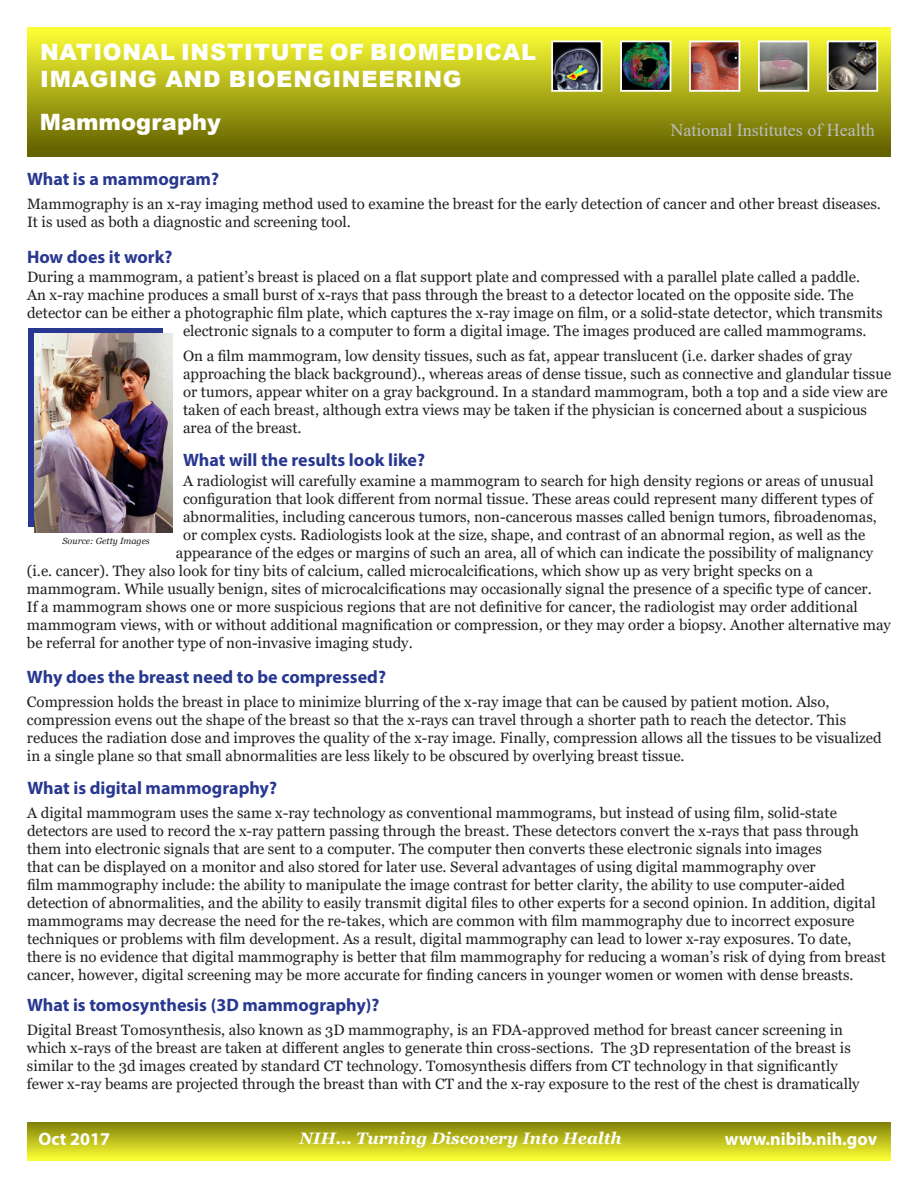
<style>
.page{position:relative;width:918px;height:1188px;background:#fff}
.page>*{position:absolute;margin:0;border:0;box-sizing:border-box;transform-origin:0 0}
.Main_Heading{font:900 22.5px/27px "Arial";letter-spacing:.035em;color:#fff}
.Main_Heading-2{font:900 22.5px "Arial";color:#fff}
.Question_Heading{font:700 18px "Myriad Pro";color:#283890}
.Main_Heading-3{font:18px "Times New Roman";color:#bcbdc0}
.t1{font:700 18px "Myriad Pro";color:#fff}
.t2{font:italic 700 16.5px "Georgia";color:#fff}
.Body_Text{font:15px/18px "Georgia";color:#231f20}
.Question_Heading-2{font:15px/18px "Georgia";color:#231f20}
.Captions{font:italic 9px "Georgia";color:#231f20}
</style>
<div class="page">
<div style="left:28px;top:1122px;width:862px;height:39px;background:linear-gradient(to bottom,#807f0a,#ffff36)"></div>
<div style="left:27px;top:27px;width:864px;height:129px;background:linear-gradient(to bottom,#ffff36,#5d5c00)"></div>
<img style="left:554px;top:44px;width:45px;height:45px">
<div style="left:551px;top:41px;width:51px;height:51px;border:2px solid #fff"></div>
<img style="left:623px;top:44px;width:45px;height:45px">
<div style="left:620px;top:41px;width:51px;height:51px;border:2px solid #fff"></div>
<img style="left:692px;top:44px;width:45px;height:45px">
<div style="left:689px;top:41px;width:51px;height:51px;border:2px solid #fff"></div>
<img style="left:761px;top:44px;width:45px;height:45px">
<div style="left:758px;top:41px;width:51px;height:51px;border:2px solid #fff"></div>
<img style="left:830px;top:44px;width:45px;height:45px">
<div style="left:827px;top:41px;width:51px;height:51px;border:2px solid #fff"></div>
<div style="left:29px;top:328px;width:134px;height:199px;background:linear-gradient(to right,#283890,#283890)"></div>
<img style="left:35px;top:334px;width:137px;height:199px">
<h1 class="Main_Heading" style="left:40px;top:38px;width:497px">NATIONAL INSTITUTE OF BIOMEDICAL<br>IMAGING AND BIOENGINEERING</h1>
<h1 class="Main_Heading-2" style="left:40px;top:106px;width:183px">Mammography</h1>
<h1 class="Main_Heading-3" style="left:670px;top:117px;width:206px">National Institutes of Health</h1>
<p class="Question_Heading" style="left:27px;top:167px;width:194px">What is a mammogram?</p>
<p class="Body_Text" style="left:27px;top:195px;width:855px">Mammography is an x-ray imaging method used to examine the breast for the early detection of cancer and other breast diseases.<br>It is used as both a diagnostic and screening tool.</p>
<p class="Question_Heading" style="left:27px;top:245px;width:147px">How does it work?</p>
<p class="Body_Text" style="left:27px;top:268px;width:835px">During a mammogram, a patient’s breast is placed on a flat support plate and compressed with a parallel plate called a paddle.</p>
<p class="Body_Text" style="left:27px;top:286px;width:828px">An x-ray machine produces a small burst of x-rays that pass through the breast to a detector located on the opposite side. The</p>
<p class="Body_Text" style="left:27px;top:304px;width:857px">detector can be either a photographic film plate, which captures the x-ray image on film, or a solid-state detector, which transmits</p>
<p class="Body_Text" style="left:183px;top:322px;width:685px">electronic signals to a computer to form a digital image. The images produced are called mammograms.</p>
<p class="Body_Text" style="left:183px;top:348px;width:710px">On a film mammogram, low density tissues, such as fat, appear translucent (i.e. darker shades of gray approaching the black background)., whereas areas of dense tissue, such as connective and glandular tissue or tumors, appear whiter on a gray background. In a standard mammogram, both a top and a side view are taken of each breast, although extra views may be taken if the physician is concerned about a suspicious area of the breast.</p>
<p class="Question_Heading" style="left:183px;top:448px;width:243px">What will the results look like?</p>
<p class="Body_Text" style="left:183px;top:472px;width:692px">A radiologist will carefully examine a mammogram to search for high density regions or areas of unusual</p>
<p class="Body_Text" style="left:183px;top:490px;width:692px">configuration that look different from normal tissue. These areas could represent many different types of</p>
<p class="Body_Text" style="left:183px;top:508px;width:695px">abnormalities, including cancerous tumors, non-cancerous masses called benign tumors, fibroadenomas,</p>
<p class="Body_Text" style="left:183px;top:526px;width:684px">or complex cysts. Radiologists look at the size, shape, and contrast of an abnormal region, as well as the</p>
<p class="Body_Text" style="left:176px;top:544px;width:699px">appearance of the edges or margins of such an area, all of which can indicate the possibility of malignancy</p>
<p class="Body_Text" style="left:27px;top:562px;width:788px">(i.e. cancer). They also look for tiny bits of calcium, called microcalcifications, which show up as very bright specks on a</p>
<p class="Body_Text" style="left:27px;top:580px;width:846px">mammogram. While usually benign, sites of microcalcifications may occasionally signal the presence of a specific type of cancer.</p>
<p class="Body_Text" style="left:27px;top:598px;width:832px">If a mammogram shows one or more suspicious regions that are not definitive for cancer, the radiologist may order additional</p>
<p class="Body_Text" style="left:27px;top:616px;width:865px">mammogram views, with or without additional magnification or compression, or they may order a biopsy. Another alternative may</p>
<p class="Body_Text" style="left:27px;top:634px;width:387px">be referral for another type of non-invasive imaging study.</p>
<p class="Question_Heading" style="left:27px;top:665px;width:361px">Why does the breast need to be compressed?</p>
<p class="Body_Text" style="left:27px;top:693px;width:856px">Compression holds the breast in place to minimize blurring of the x-ray image that can be caused by patient motion. Also, compression evens out the shape of the breast so that the x-rays can travel through a shorter path to reach the detector. This reduces the radiation dose and improves the quality of the x-ray image. Finally, compression allows all the tissues to be visualized in a single plane so that small abnormalities are less likely to be obscured by overlying breast tissue.</p>
<p class="Question_Heading" style="left:27px;top:776px;width:251px">What is digital mammography?</p>
<p class="Question_Heading-2" style="left:27px;top:804px;width:860px">A digital mammogram uses the same x-ray technology as conventional mammograms, but instead of using film, solid-state detectors are used to record the x-ray pattern passing through the breast. These detectors convert the x-rays that pass through them into electronic signals that are sent to a computer. The computer then converts these electronic signals into images<br>that can be displayed on a monitor and also stored for later use. Several advantages of using digital mammography over<br>film mammography include: the ability to manipulate the image contrast for better clarity, the ability to use computer-aided detection of abnormalities, and the ability to easily transmit digital files to other experts for a second opinion. In addition, digital mammograms may decrease the need for the re-takes, which are common with film mammography due to incorrect exposure techniques or problems with film development. As a result, digital mammography can lead to lower x-ray exposures. To date, there is no evidence that digital mammography is better that film mammography for reducing a woman’s risk of dying from breast cancer, however, digital screening may be more accurate for finding cancers in younger women or women with dense breasts.</p>
<p class="Question_Heading" style="left:27px;top:993px;width:354px">What is tomosynthesis (3D mammography)?</p>
<p class="Body_Text" style="left:27px;top:1021px;width:834px">Digital Breast Tomosynthesis, also known as 3D mammography, is an FDA-approved method for breast cancer screening in which x-rays of the breast are taken at different angles to generate thin cross-sections. The 3D representation of the breast is similar to the 3d images created by standard CT technology. Tomosynthesis differs from CT technology in that significantly fewer x-ray beams are projected through the breast than with CT and the x-ray exposure to the rest of the chest is dramatically</p>
<p class="Captions" style="left:63px;top:536px;width:89px">Source: Getty Images</p>
<p class="t1" style="left:39px;top:1127px;width:73px">Oct 2017</p>
<p class="t2" style="left:300px;top:1127px;width:324px">NIH... Turning Discovery Into Health</p>
<p class="t1" style="left:725px;top:1127px;width:154px">www.nibib.nih.gov</p>
</div>
